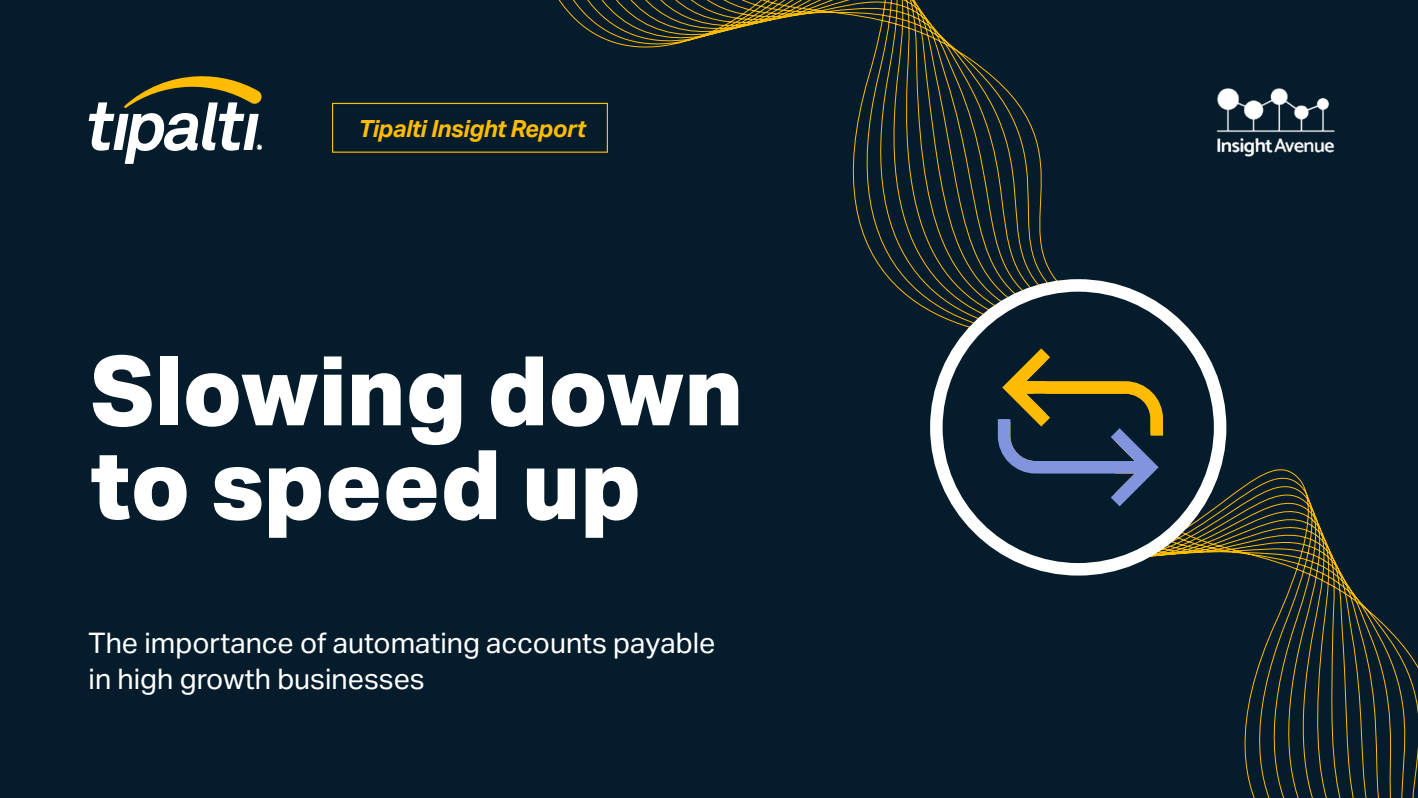
<style>
.page{position:relative;width:1418px;height:798px;background:#fff}
.page>*{position:absolute;margin:0;border:0;box-sizing:border-box;transform-origin:0 0}
.t1{font:800 96.25px/93.8px "Aktiv Grotesk";color:#fff}
.t2{font:28.5px/35.4px "Aktiv Grotesk";color:#fff}
.t3{font:italic 700 23.75px "Aktiv Grotesk";letter-spacing:-.02em;color:#ffbc00}
</style>
<div class="page">
<div style="left:0;top:0;width:1417px;height:797px;background:#051c2c"></div>
<svg style="left:89px;top:76px;width:173px;height:88px"></svg>
<svg style="left:558px;top:0;width:651px;height:515px"></svg>
<svg style="left:959px;top:426px;width:458px;height:371px"></svg>
<svg style="left:332px;top:102px;width:276px;height:51px"></svg>
<div style="left:936px;top:285px;width:284px;height:284px;background:#051c2c;border-radius:50%"></div>
<div style="left:930px;top:279px;width:296px;height:296px;border:12px solid #fff;border-radius:50%"></div>
<svg style="left:997px;top:348px;width:166px;height:159px"></svg>
<img style="left:1216px;top:88px;width:119px;height:69px">
<p class="t3" style="left:358px;top:114px;width:229px">Tipalti Insight Report</p>
<h1 class="t1" style="left:90px;top:342px;width:654px">Slowing down to speed up</h1>
<p class="t2" style="left:89px;top:625px;width:628px">The importance of automating accounts payable in high growth businesses</p>
</div>
